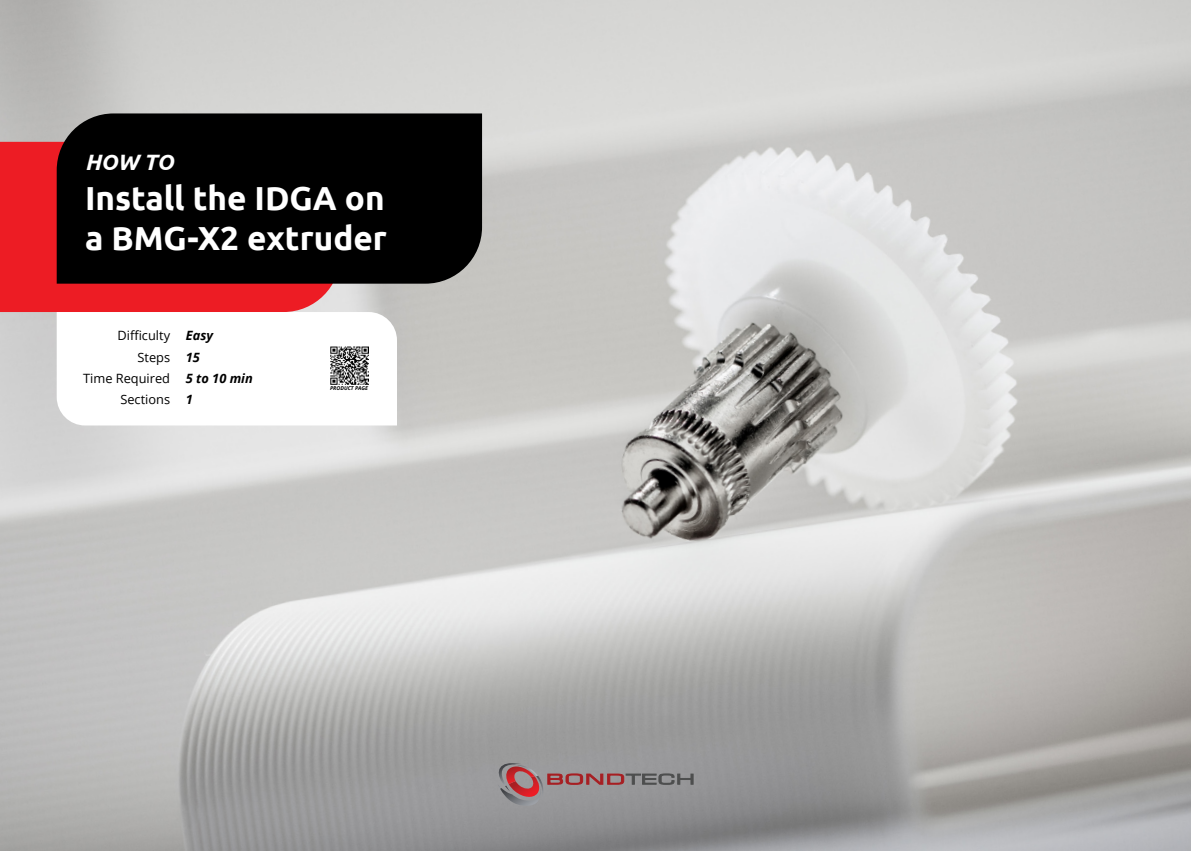
<style>
.page{position:relative;width:1191px;height:851px;background:#fff}
.page>*{position:absolute;margin:0;border:0;box-sizing:border-box;transform-origin:0 0}
.t1{font:700 33.2px/40px "Ubuntu";color:#fff}
.t2{font:italic 700 22.2px "Ubuntu";color:#fff}
.t3{font:12.8px/21.2px "Open Sans";color:#000;text-align:right}
.t4{font:italic 700 12.8px/21.2px "Open Sans";color:#000}
.t5{font:italic 700 5.4px "Open Sans";color:#000}
</style>
<div class="page">
<img style="left:0;top:0;width:1191px;height:850px">
<svg style="left:496px;top:763px;width:198px;height:42px;background:#968587"></svg>
<div style="left:0;top:142px;width:340px;height:170px;background:#ed1c24"></div>
<div style="left:57px;top:113px;width:425px;height:170px;background:#000"></div>
<svg style="left:57px;top:312px;width:340px;height:113px"></svg>
<img style="left:330px;top:346px;width:39px;height:39px">
<h2 class="t2" style="left:85px;top:149px;width:90px">HOW TO</h2>
<h1 class="t1" style="left:85px;top:177px;width:303px">Install the IDGA on a BMG-X2 extruder</h1>
<p class="t3" style="left:83px;top:325px;width:88px">Difficulty<br>Steps<br>Time Required<br>Sections</p>
<p class="t4" style="left:186px;top:325px;width:68px">Easy<br>15<br>5 to 10 min<br>1</p>
<p class="t5" style="left:330px;top:384px;width:40px">PRODUCT PAGE</p>
</div>
